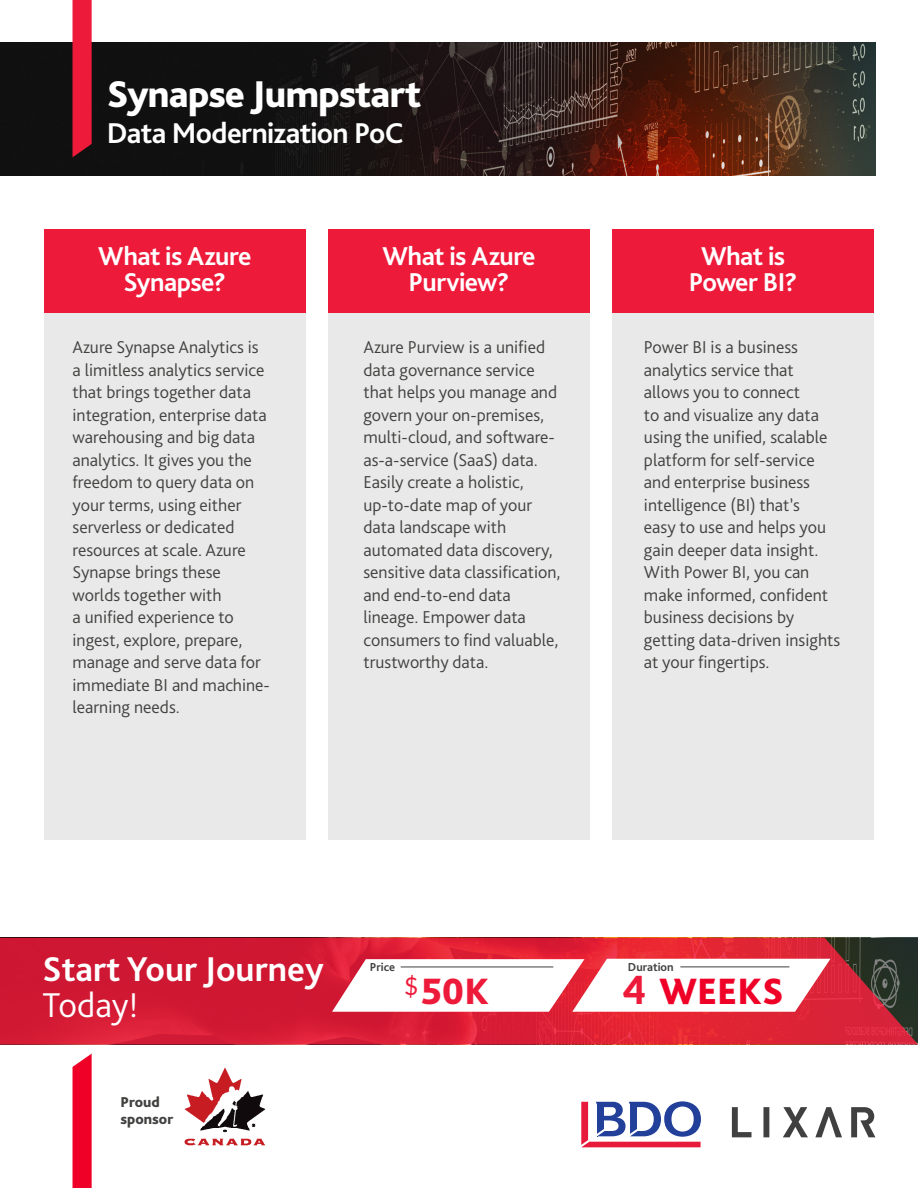
<style>
.page{position:relative;width:918px;height:1188px;background:#fff}
.page>*{position:absolute;margin:0;border:0;box-sizing:border-box;transform-origin:0 0}
.Cover_title{font:800 39px "Bliss Pro";letter-spacing:-.02em;color:#fff}
.t1{font:800 38.4px "Bliss Pro";color:#ef0027}
.t2{font:800 38.4px "Bliss Pro";color:#ed1a3a}
.t3{font:700 36px "Bliss Pro";color:#fff}
.t4{font:300 36px "Bliss Pro";color:#fff}
.Cover_Sub_heading{font:700 30px "Bliss Pro";letter-spacing:-.02em;color:#fff}
.Cover_Sub_heading-2{font:700 27px/25.5px "Bliss Pro";letter-spacing:-.02em;color:#fff;text-align:center}
.t5{font:24.3px "Lato";color:#ed1a3a}
.Body_text{font:300 18px/22.5px "Bliss Pro";color:#414140}
.t6{font:800 15px/16.5px "Bliss Pro";color:#414140}
.t7{font:700 12.15px "Bliss Pro";color:#414140}
.s1{font-family:"Lato";font-weight:900;color:#ed1a3a}
</style>
<div class="page">
<img style="left:0;top:43px;width:875px;height:133px">
<svg style="left:732px;top:1107px;width:20px;height:30px"></svg>
<div style="left:763px;top:1107px;width:6px;height:30px;background:#404040"></div>
<svg style="left:783px;top:1107px;width:25px;height:30px"></svg>
<svg style="left:815px;top:1107px;width:27px;height:30px"></svg>
<svg style="left:851px;top:1107px;width:24px;height:30px"></svg>
<svg style="left:581px;top:1101px;width:120px;height:46px"></svg>
<svg style="left:73px;top:1054px;width:19px;height:134px;background:#ef1034"></svg>
<img style="left:184px;top:1067px;width:82px;height:79px">
<svg style="left:73px;top:0;width:19px;height:157px;background:#e11a38"></svg>
<svg style="left:0;top:938px;width:332px;height:107px;background:#d01933"></svg>
<svg style="left:332px;top:938px;width:586px;height:107px"></svg>
<hr style="left:401px;top:966px;width:152px;height:1px;background:#414140">
<div style="left:612px;top:230px;width:262px;height:610px;background:#e9e9e9"></div>
<div style="left:328px;top:230px;width:262px;height:610px;background:#e9e9e9"></div>
<div style="left:44px;top:230px;width:262px;height:610px;background:#e9e9e9"></div>
<div style="left:44px;top:230px;width:262px;height:83px;background:#ed1a3a"></div>
<div style="left:328px;top:230px;width:262px;height:83px;background:#ed1a3a"></div>
<div style="left:612px;top:230px;width:262px;height:83px;background:#ed1a3a"></div>
<p class="Cover_title" style="left:107px;top:70px;width:316px">Synapse Jumpstart</p>
<p class="Cover_Sub_heading" style="left:107px;top:115px;width:298px">Data Modernization PoC</p>
<p class="Cover_Sub_heading-2" style="left:98px;top:243px;width:155px">What is Azure<br>Synapse?</p>
<p class="Cover_Sub_heading-2" style="left:382px;top:243px;width:155px">What is Azure<br>Purview?</p>
<p class="Cover_Sub_heading-2" style="left:701px;top:243px;width:86px">What is</p>
<p class="Cover_Sub_heading-2" style="left:689px;top:269px;width:110px">Power BI?</p>
<p class="Body_text" style="left:73px;top:336px;width:199px">Azure Synapse Analytics is a limitless analytics service that brings together data integration, enterprise data warehousing and big data analytics. It gives you the freedom to query data on your terms, using either serverless or dedicated resources at scale. Azure<br>Synapse brings these worlds together with<br>a unified experience to ingest, explore, prepare, manage and serve data for immediate BI and machine&shy;learning needs.</p>
<p class="Body_text" style="left:363px;top:336px;width:199px">Azure Purview is a unified data governance service that helps you manage and govern your on-premises, multi-cloud, and software&shy;as-a-service (SaaS) data.<br>Easily create a holistic, up-to-date map of your data landscape with automated data discovery, sensitive data classification, and end-to-end data lineage. Empower data consumers to find valuable, trustworthy data.</p>
<p class="Body_text" style="left:644px;top:336px;width:198px">Power BI is a business analytics service that allows you to connect<br>to and visualize any data using the unified, scalable platform for self-service and enterprise business intelligence (BI) that’s<br>easy to use and helps you gain deeper data insight.<br>With Power BI, you can make informed, confident business decisions by getting data-driven insights at your fingertips.</p>
<p class="t3" style="left:43px;top:947px;width:283px">Start Your Journey</p>
<p class="t4" style="left:43px;top:983px;width:97px">Today!</p>
<p class="t6" style="left:121px;top:1094px;width:54px">Proud sponsor</p>
<p class="t7" style="left:370px;top:959px;width:27px">Price</p>
<p class="t5" style="left:404px;top:972px;width:16px">$</p>
<p class="t2" style="left:421px;top:967px;width:70px">50K</p>
<p class="t7" style="left:628px;top:959px;width:47px">Duration</p>
<p class="t1" style="left:623px;top:967px;width:162px"><span class="s1">4</span> WEEKS</p>
</div>
